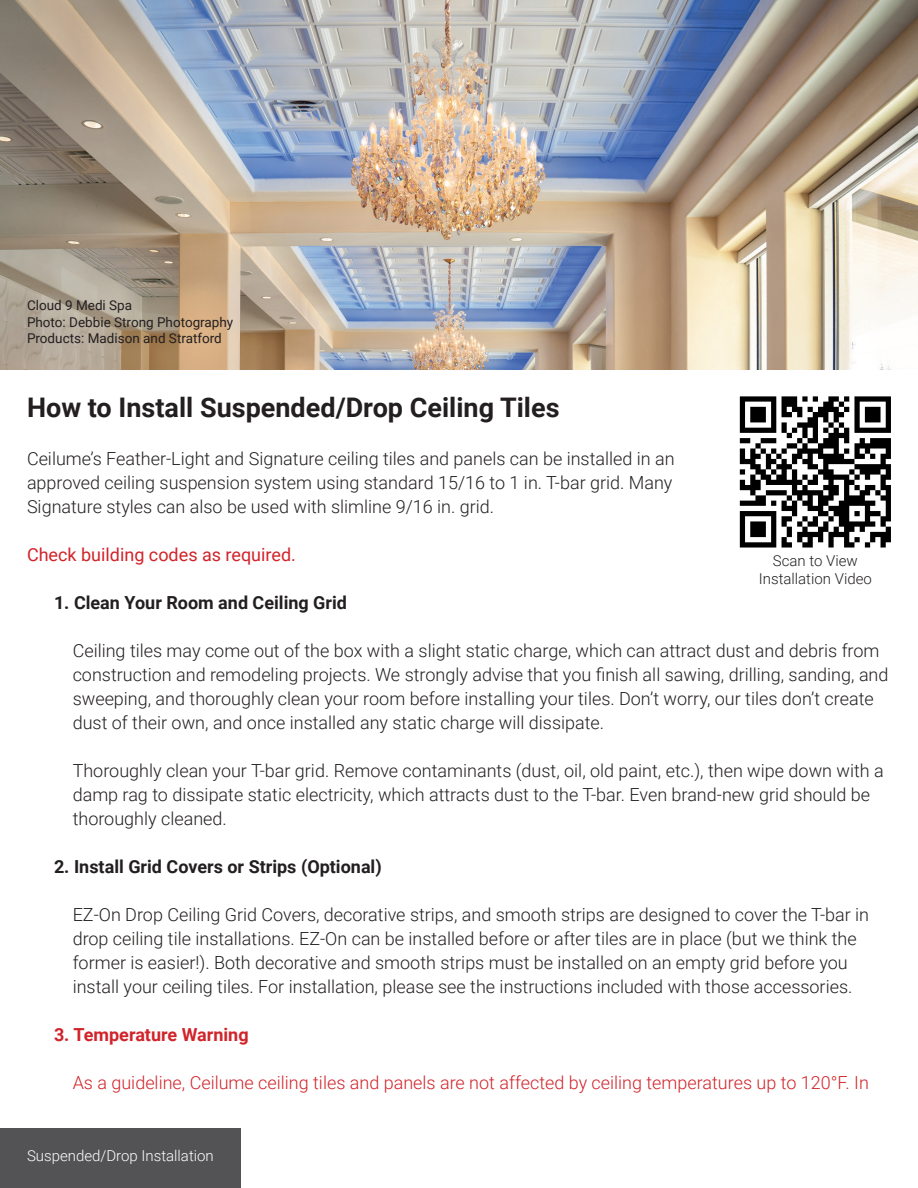
<style>
.page{position:relative;width:918px;height:1188px;background:#fff}
.page>*{position:absolute;margin:0;border:0;box-sizing:border-box;transform-origin:0 0}
.t1{font:700 27px "Roboto";color:#231f20}
.t2{font:300 18px/24px "Roboto";color:#231f20}
.t3{font:300 18px "Roboto";color:#d1232a}
.t4{font:700 18px "Roboto";color:#231f20}
.t5{font:18px "Roboto";color:#d1232a}
.t6{font:700 18px "Roboto";color:#d1232a}
.t7{font:300 15px "Roboto";color:#231f20}
.t8{font:300 15px "Roboto";color:#fff}
.t9{font:13.5px "Roboto";color:#231f20}
</style>
<div class="page">
<img style="left:0;top:0;width:918px;height:369px">
<svg style="left:740px;top:396px;width:151px;height:152px"></svg>
<div style="left:0;top:1128px;width:240px;height:60px;background:#535355"></div>
<p class="t9" style="left:27px;top:296px;width:107px">Cloud 9 Medi Spa</p>
<p class="t9" style="left:27px;top:312px;width:208px">Photo: Debbie Strong Photography</p>
<p class="t9" style="left:27px;top:329px;width:196px">Products: Madison and Stratford</p>
<p class="t1" style="left:27px;top:388px;width:534px">How to Install Suspended/Drop Ceiling Tiles</p>
<p class="t2" style="left:27px;top:446px;width:649px">Ceilume’s Feather-Light and Signature ceiling tiles and panels can be installed in an approved ceiling suspension system using standard 15/16 to 1 in. T-bar grid. Many<br>Signature styles can also be used with slimline 9/16 in. grid.</p>
<p class="t5" style="left:27px;top:542px;width:270px">Check building codes as required.</p>
<p class="t4" style="left:54px;top:590px;width:295px">1. Clean Your Room and Ceiling Grid</p>
<p class="t2" style="left:73px;top:638px;width:817px">Ceiling tiles may come out of the box with a slight static charge, which can attract dust and debris from construction and remodeling projects. We strongly advise that you finish all sawing, drilling, sanding, and sweeping, and thoroughly clean your room before installing your tiles. Don’t worry, our tiles don’t create dust of their own, and once installed any static charge will dissipate.</p>
<p class="t2" style="left:73px;top:758px;width:813px">Thoroughly clean your T-bar grid. Remove contaminants (dust, oil, old paint, etc.), then wipe down with a damp rag to dissipate static electricity, which attracts dust to the T-bar. Even brand-new grid should be thoroughly cleaned.</p>
<p class="t4" style="left:54px;top:854px;width:329px">2. Install Grid Covers or Strips (Optional)</p>
<p class="t2" style="left:73px;top:902px;width:798px">EZ-On Drop Ceiling Grid Covers, decorative strips, and smooth strips are designed to cover the T-bar in drop ceiling tile installations. EZ-On can be installed before or after tiles are in place (but we think the former is easier!). Both decorative and smooth strips must be installed on an empty grid before you install your ceiling tiles. For installation, please see the instructions included with those accessories.</p>
<p class="t6" style="left:54px;top:1022px;width:196px">3. Temperature Warning</p>
<p class="t3" style="left:73px;top:1070px;width:798px">As a guideline, Ceilume ceiling tiles and panels are not affected by ceiling temperatures up to 120°F. In</p>
<p class="t7" style="left:773px;top:550px;width:86px">Scan to View</p>
<p class="t7" style="left:759px;top:568px;width:114px">Installation Video</p>
<p class="t8" style="left:27px;top:1145px;width:188px">Suspended/Drop Installation</p>
</div>
